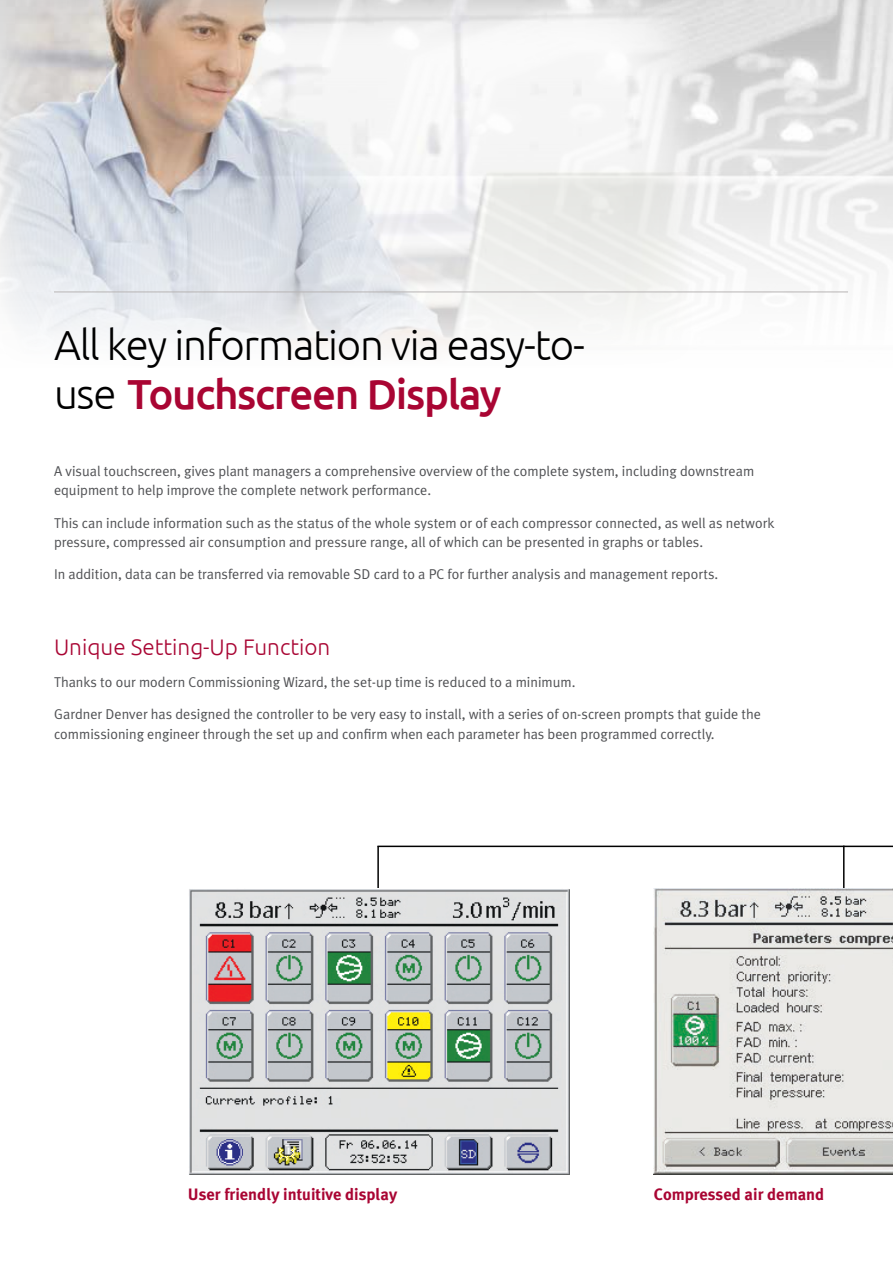
<style>
.page{position:relative;width:893px;height:1263px;background:#fff}
.page>*{position:absolute;margin:0;border:0;box-sizing:border-box;transform-origin:0 0}
.t1{font:300 42px/49.5px "Ubuntu";letter-spacing:-.03em;color:#000}
.t2{font:300 22.5px "Ubuntu";color:#a90533}
.t3{font:700 16.5px "Meta Plus";color:#a90533}
.t4{font:14.25px/19.5px "Meta Plus Normal";color:#505154}
.s1{font-weight:500;color:#a90533}
</style>
<div class="page">
<img style="left:0;top:0;width:692px;height:362px">
<hr style="left:377px;top:846px;width:516px;height:1px;background:#000">
<hr style="left:377px;top:846px;width:2px;height:63px;background:#000">
<img style="left:189px;top:888px;width:380px;height:286px">
<hr style="left:843px;top:846px;width:1px;height:62px;background:#000">
<img style="left:653px;top:888px;width:240px;height:286px">
<hr style="left:54px;top:292px;width:794px;height:1px;background:#b7b4b4">
<h1 class="t1" style="left:54px;top:319px;width:532px">All key information via easy-to&shy;use <span class="s1">Touchscreen Display</span></h1>
<p class="t4" style="left:54px;top:461px;width:702px">A visual touchscreen, gives plant managers a comprehensive overview of the complete system, including downstream equipment to help improve the complete network performance.</p>
<p class="t4" style="left:54px;top:513px;width:722px">This can include information such as the status of the whole system or of each compressor connected, as well as network pressure, compressed air consumption and pressure range, all of which can be presented in graphs or tables.</p>
<p class="t4" style="left:54px;top:564px;width:666px">In addition, data can be transferred via removable SD card to a PC for further analysis and management reports.</p>
<h2 class="t2" style="left:54px;top:633px;width:278px">Unique Setting-Up Function</h2>
<p class="t4" style="left:54px;top:672px;width:523px">Thanks to our modern Commissioning Wizard, the set-up time is reduced to a minimum.</p>
<p class="t4" style="left:54px;top:704px;width:709px">Gardner Denver has designed the controller to be very easy to install, with a series of on-screen prompts that guide the commissioning engineer through the set up and confirm when each parameter has been programmed correctly.</p>
<p class="t3" style="left:188px;top:1185px;width:211px">User friendly intuitive display</p>
<p class="t3" style="left:654px;top:1185px;width:172px">Compressed air demand</p>
</div>
